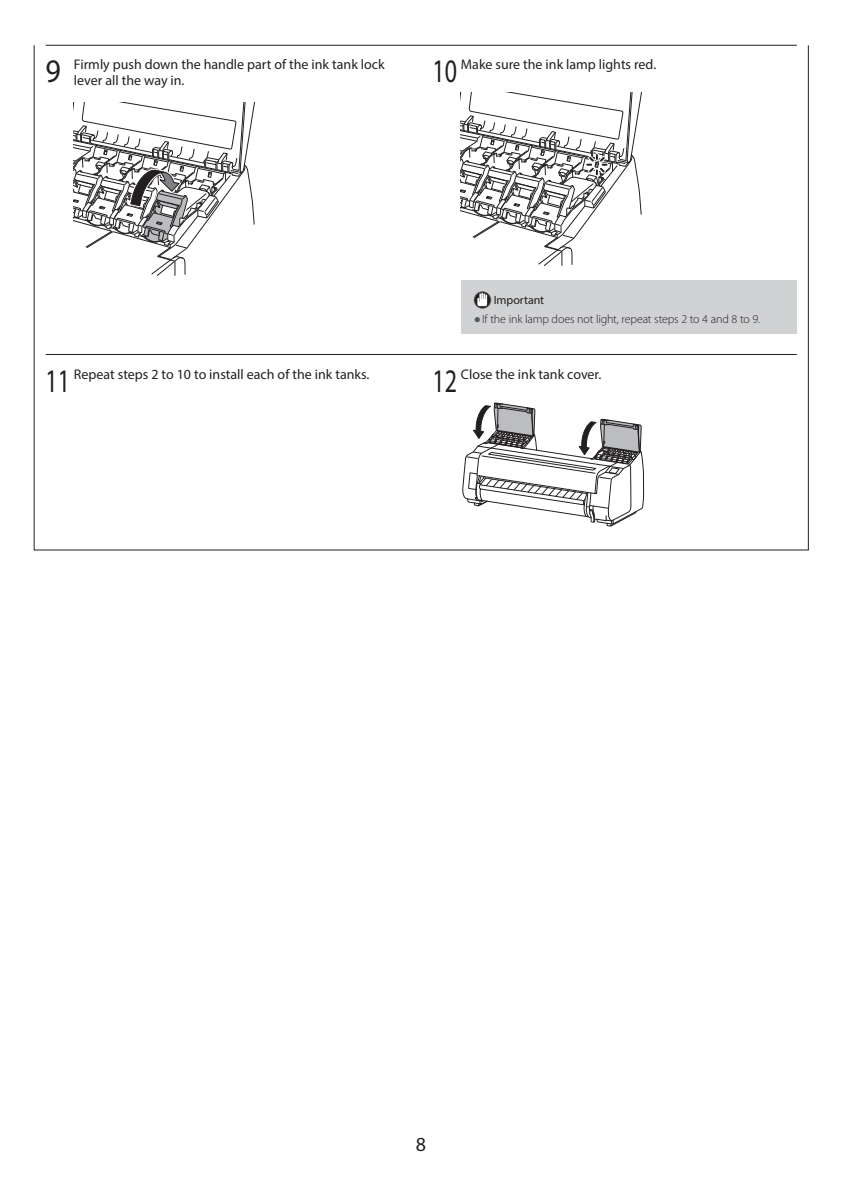
<style>
.page{position:relative;width:842px;height:1191px;background:#fff}
.page>*{position:absolute;margin:0;border:0;box-sizing:border-box;transform-origin:0 0}
.t1{font:33px "Myriad Pro";color:#231f20;scale:.73 1}
.t2{font:33px "Myriad Pro";color:#231f20;scale:.91 1}
.t3{font:20px "Myriad Pro";color:#231f20}
.t4{font:14px/15.6px "Myriad Pro";color:#231f20}
.t5{font:300 12px "Myriad Pro";letter-spacing:-.015em;color:#231f20}
.t6{font:12px "Myriad Pro";letter-spacing:-.005em;color:#231f20}
.s1{font-family:"Arial";font-weight:400;color:#57585a}
</style>
<div class="page">
<svg style="left:74px;top:102px;width:181px;height:174px"></svg>
<svg style="left:461px;top:92px;width:181px;height:174px"></svg>
<div style="left:461px;top:281px;width:336px;height:53px;background:#d1d2d4"></div>
<svg style="left:474px;top:291px;width:17px;height:18px"></svg>
<svg style="left:475px;top:292px;width:15px;height:16px"></svg>
<svg style="left:477px;top:293px;width:10px;height:13px"></svg>
<hr style="left:46px;top:354px;width:751px;height:1px;background:#231f20">
<svg style="left:462px;top:402px;width:182px;height:125px"></svg>
<h1 class="t2" style="left:46px;top:51px;width:18px">9</h1>
<p class="t4" style="left:74px;top:57px;width:312px">Firmly push down the handle part of the ink tank lock lever all the way in.</p>
<h1 class="t1" style="left:433px;top:51px;width:35px">10</h1>
<p class="t4" style="left:461px;top:57px;width:197px">Make sure the ink lamp lights red.</p>
<p class="t6" style="left:494px;top:293px;width:52px">Important</p>
<p class="t5" style="left:474px;top:312px;width:288px"><span class="s1">●</span> If the ink lamp does not light, repeat steps 2 to 4 and 8 to 9.</p>
<h1 class="t1" style="left:46px;top:360px;width:35px">11</h1>
<p class="t4" style="left:74px;top:366px;width:297px">Repeat steps 2 to 10 to install each of the ink tanks.</p>
<h1 class="t1" style="left:433px;top:360px;width:35px">12</h1>
<p class="t4" style="left:461px;top:366px;width:142px">Close the ink tank cover.</p>
<h2 class="t3" style="left:416px;top:1132px;width:12px">8</h2>
</div>
